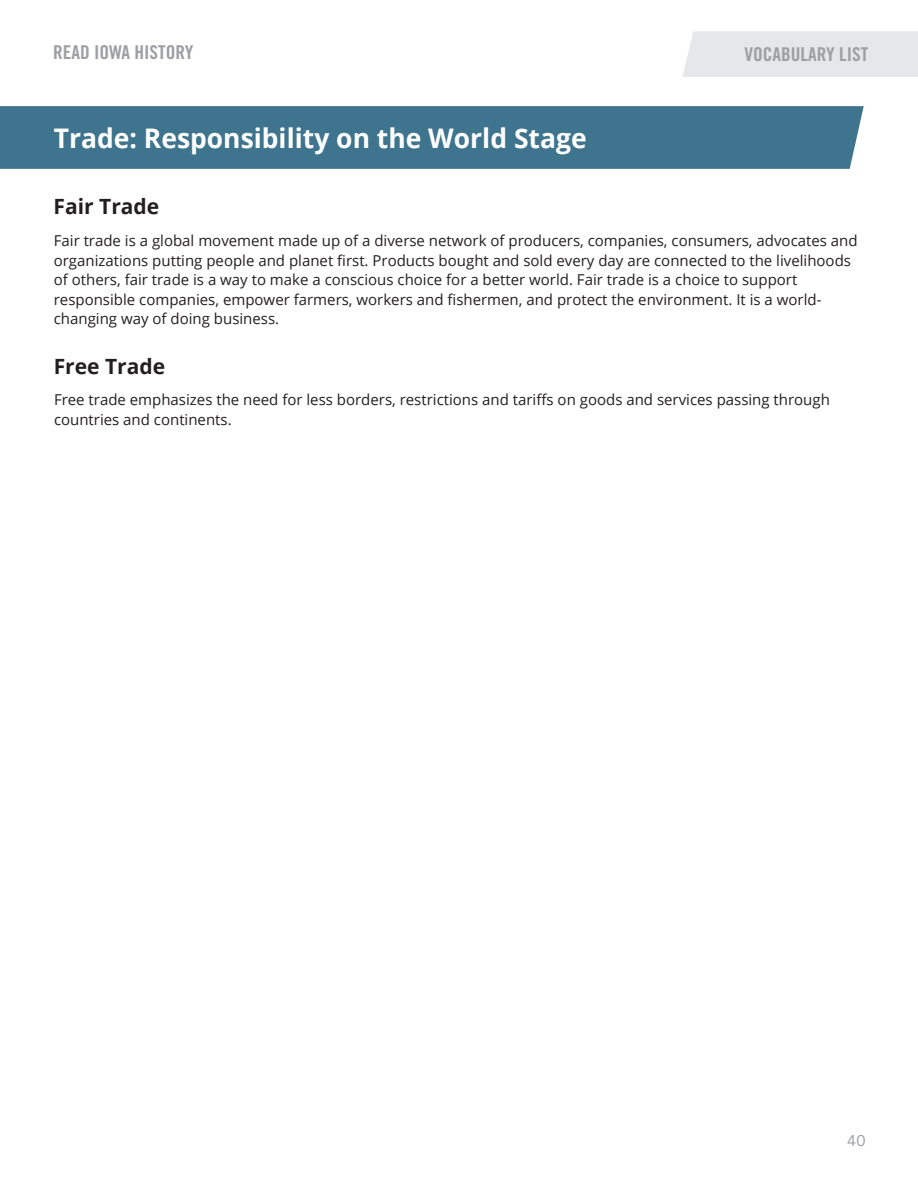
<style>
.page{position:relative;width:918px;height:1188px;background:#fff}
.page>*{position:absolute;margin:0;border:0;box-sizing:border-box;transform-origin:0 0}
.Header_2__3{font:700 27px "Open Sans";color:#fff}
.t1{font:700 21px "Open Sans";color:#231f20}
.t2{font:19.05px "Trade Gothic LT Std Bd Cn 20";color:#9d9fa2}
.t3{font:15px/19.5px "Open Sans";color:#231f20}
.t4{font:15px "Trade Gothic LT Std";color:#939598}
</style>
<div class="page">
<div style="left:682px;top:31px;width:236px;height:46px;background:#e6e7e9"></div>
<div style="left:0;top:106px;width:864px;height:63px;background:#3e748e"></div>
<p class="t2" style="left:53px;top:41px;width:142px">READ IOWA HISTORY</p>
<p class="Header_2__3" style="left:54px;top:119px;width:534px">Trade: Responsibility on the World Stage</p>
<p class="t1" style="left:54px;top:192px;width:107px">Fair Trade</p>
<p class="t2" style="left:745px;top:43px;width:125px">VOCABULARY LIST</p>
<p class="t3" style="left:54px;top:230px;width:805px">Fair trade is a global movement made up of a diverse network of producers, companies, consumers, advocates and organizations putting people and planet first. Products bought and sold every day are connected to the livelihoods of others, fair trade is a way to make a conscious choice for a better world. Fair trade is a choice to support responsible companies, empower farmers, workers and fishermen, and protect the environment. It is a world&shy;changing way of doing business.</p>
<p class="t1" style="left:54px;top:351px;width:113px">Free Trade</p>
<p class="t3" style="left:54px;top:389px;width:777px">Free trade emphasizes the need for less borders, restrictions and tariffs on goods and services passing through countries and continents.</p>
<p class="t4" style="left:847px;top:1132px;width:20px">40</p>
</div>
